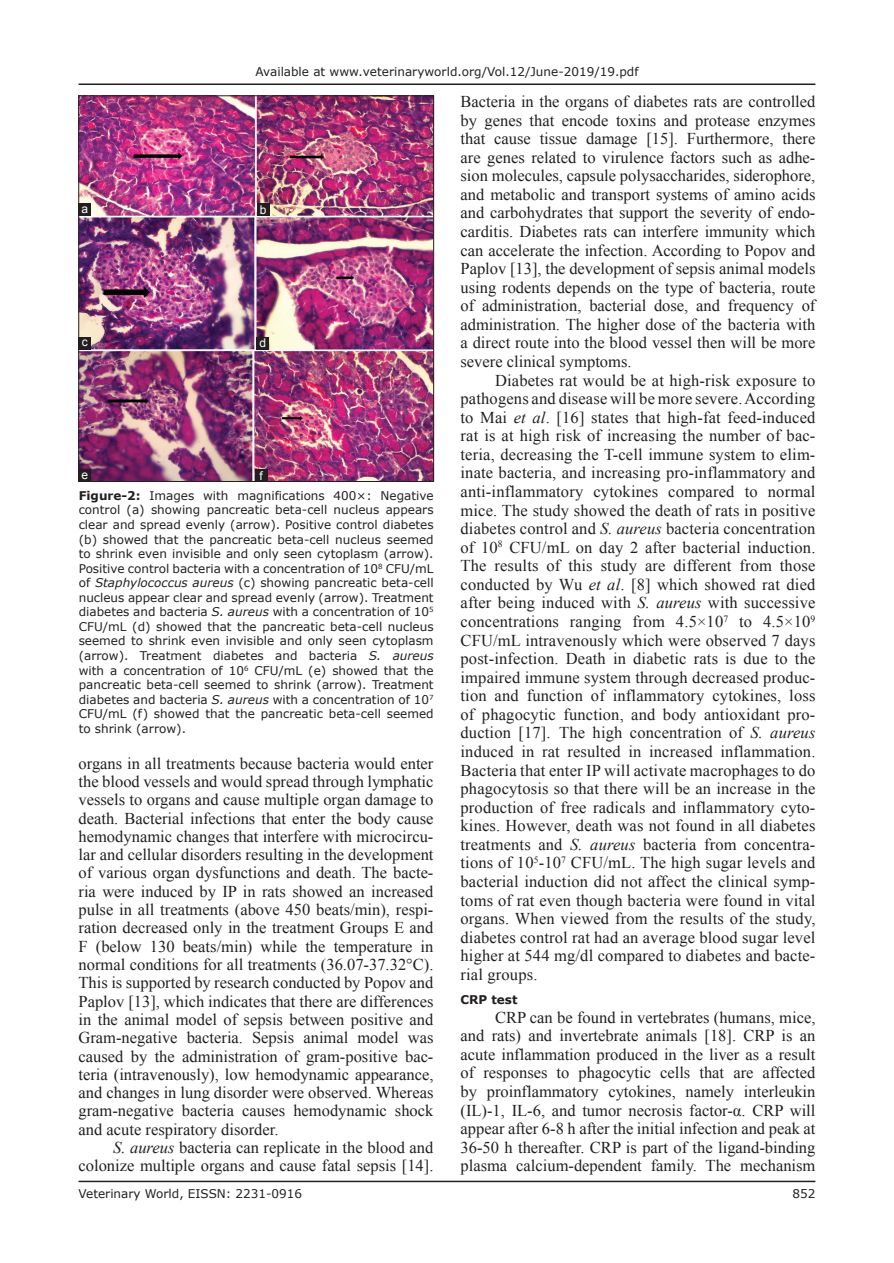
<style>
.page{position:relative;width:894px;height:1263px;background:#fff}
.page>*{position:absolute;margin:0;border:0;box-sizing:border-box;transform-origin:0 0}
.TX{font:16.5px/18.6px "Times New Roman";color:#231f20;text-align:justify}
.FGC{font:12px/14.5px "Verdana";color:#231f20;text-align:justify}
.t1{font:700 12px "Verdana";color:#231f20}
.LABEL{font:12px "Arial";color:#fff}
.s1{font-weight:700}
.s2{font-style:italic}
</style>
<div class="page">
<hr style="left:78px;top:1180px;width:737px;height:2px;background:#231f20">
<hr style="left:78px;top:83px;width:737px;height:2px;background:#231f20">
<img style="left:80px;top:98px;width:351px;height:382px">
<div style="left:78px;top:96px;width:355px;height:386px;border:1px solid #231f20"></div>
<div style="left:256px;top:337px;width:13px;height:12px;background:#231f20"></div>
<div style="left:78px;top:337px;width:13px;height:12px;background:#231f20"></div>
<div style="left:257px;top:203px;width:12px;height:13px;background:#231f20"></div>
<div style="left:254px;top:469px;width:13px;height:13px;background:#231f20"></div>
<div style="left:78px;top:203px;width:13px;height:13px;background:#231f20"></div>
<div style="left:78px;top:469px;width:13px;height:13px;background:#231f20"></div>
<p class="FGC" style="left:255px;top:64px;width:384px">Available at www.veterinaryworld.org/Vol.12/June-2019/19.pdf</p>
<p class="LABEL" style="left:82px;top:201px;width:8px">a</p>
<p class="LABEL" style="left:260px;top:202px;width:8px">b</p>
<p class="LABEL" style="left:82px;top:334px;width:7px">c</p>
<p class="LABEL" style="left:259px;top:335px;width:8px">d</p>
<p class="LABEL" style="left:82px;top:466px;width:8px">e</p>
<p class="LABEL" style="left:259px;top:467px;width:5px">f</p>
<p class="FGC" style="left:79px;top:488px;width:356px"><span class="s1">Figure-2:</span> Images with magnifications 400×: Negative control (a) showing pancreatic beta-cell nucleus appears clear and spread evenly (arrow). Positive control diabetes (b) showed that the pancreatic beta-cell nucleus seemed to shrink even invisible and only seen cytoplasm (arrow).<br>Positive control bacteria with a concentration of 10<sup>8</sup> CFU/mL of <span class="s2">Staphylococcus aureus</span> (c) showing pancreatic beta-cell nucleus appear clear and spread evenly (arrow). Treatment diabetes and bacteria <span class="s2">S. aureus</span> with a concentration of 10<sup>5<br></sup>CFU/mL (d) showed that the pancreatic beta-cell nucleus seemed to shrink even invisible and only seen cytoplasm (arrow). Treatment diabetes and bacteria <span class="s2">S. aureus </span>with a concentration of 10<sup>6</sup> CFU/mL (e) showed that the pancreatic beta-cell seemed to shrink (arrow). Treatment diabetes and bacteria <span class="s2">S. aureus</span> with a concentration of 10<sup>7<br></sup>CFU/mL (f) showed that the pancreatic beta-cell seemed to shrink (arrow).</p>
<p class="TX" style="left:78px;top:753px;width:356px">organs in all treatments because bacteria would enter the blood vessels and would spread through lymphatic vessels to organs and cause multiple organ damage to death. Bacterial infections that enter the body cause hemodynamic changes that interfere with microcircu&shy;lar and cellular disorders resulting in the development of various organ dysfunctions and death. The bacte&shy;ria were induced by IP in rats showed an increased pulse in all treatments (above 450 beats/min), respi&shy;ration decreased only in the treatment Groups E and F (below 130 beats/min) while the temperature in normal conditions for all treatments (36.07-37.32°C).<br>This is supported by research conducted by Popov and Paplov [13], which indicates that there are differences in the animal model of sepsis between positive and Gram-negative bacteria. Sepsis animal model was caused by the administration of gram-positive bac&shy;teria (intravenously), low hemodynamic appearance, and changes in lung disorder were observed. Whereas gram-negative bacteria causes hemodynamic shock and acute respiratory disorder.</p>
<p class="TX" style="left:78px;top:1137px;width:356px;text-align:right"><span class="s2">S. aureus</span> bacteria can replicate in the blood and colonize multiple organs and cause fatal sepsis [14].</p>
<p class="TX" style="left:460px;top:92px;width:356px">Bacteria in the organs of diabetes rats are controlled by genes that encode toxins and protease enzymes that cause tissue damage [15]. Furthermore, there are genes related to virulence factors such as adhe&shy;sion molecules, capsule polysaccharides, siderophore, and metabolic and transport systems of amino acids and carbohydrates that support the severity of endo&shy;carditis. Diabetes rats can interfere immunity which can accelerate the infection. According to Popov and Paplov [13], the development of sepsis animal models using rodents depends on the type of bacteria, route of administration, bacterial dose, and frequency of administration. The higher dose of the bacteria with a direct route into the blood vessel then will be more severe clinical symptoms.</p>
<p class="TX" style="left:460px;top:370px;width:356px;text-indent:34px">Diabetes rat would be at high-risk exposure to pathogens and disease will be more severe. According to Mai <span class="s2">et al</span>. [16] states that high-fat feed-induced rat is at high risk of increasing the number of bac&shy;teria, decreasing the T-cell immune system to elim&shy;inate bacteria, and increasing pro-inflammatory and anti-inflammatory cytokines compared to normal mice. The study showed the death of rats in positive diabetes control and <span class="s2">S. aureus</span> bacteria concentration of 10<sup>8</sup> CFU/mL on day 2 after bacterial induction.<br>The results of this study are different from those conducted by Wu <span class="s2">et al</span>. [8] which showed rat died after being induced with <span class="s2">S. aureus</span> with successive concentrations ranging from 4.5×10<sup>7</sup> to 4.5×10<sup>9<br></sup>CFU/mL intravenously which were observed 7 days post-infection. Death in diabetic rats is due to the impaired immune system through decreased produc&shy;tion and function of inflammatory cytokines, loss of phagocytic function, and body antioxidant pro&shy;duction [17]. The high concentration of <span class="s2">S. aureus </span>induced in rat resulted in increased inflammation.<br>Bacteria that enter IP will activate macrophages to do phagocytosis so that there will be an increase in the production of free radicals and inflammatory cyto&shy;kines. However, death was not found in all diabetes treatments and <span class="s2">S. aureus</span> bacteria from concentra&shy;tions of 10<sup>5</sup>-10<sup>7</sup> CFU/mL. The high sugar levels and bacterial induction did not affect the clinical symp&shy;toms of rat even though bacteria were found in vital organs. When viewed from the results of the study, diabetes control rat had an average blood sugar level higher at 544 mg/dl compared to diabetes and bacte&shy;rial groups.</p>
<h2 class="t1" style="left:460px;top:992px;width:58px">CRP test</h2>
<p class="TX" style="left:460px;top:1007px;width:356px;text-indent:34px">CRP can be found in vertebrates (humans, mice, and rats) and invertebrate animals [18]. CRP is an acute inflammation produced in the liver as a result of responses to phagocytic cells that are affected by proinflammatory cytokines, namely interleukin (IL)-1, IL-6, and tumor necrosis factor-α. CRP will appear after 6-8 h after the initial infection and peak at 36-50 h thereafter. CRP is part of the ligand-binding plasma calcium-dependent family. The mechanism</p>
<p class="FGC" style="left:78px;top:1186px;width:225px">Veterinary World, EISSN: 2231-0916</p>
<p class="FGC" style="left:792px;top:1186px;width:24px">852</p>
</div>
